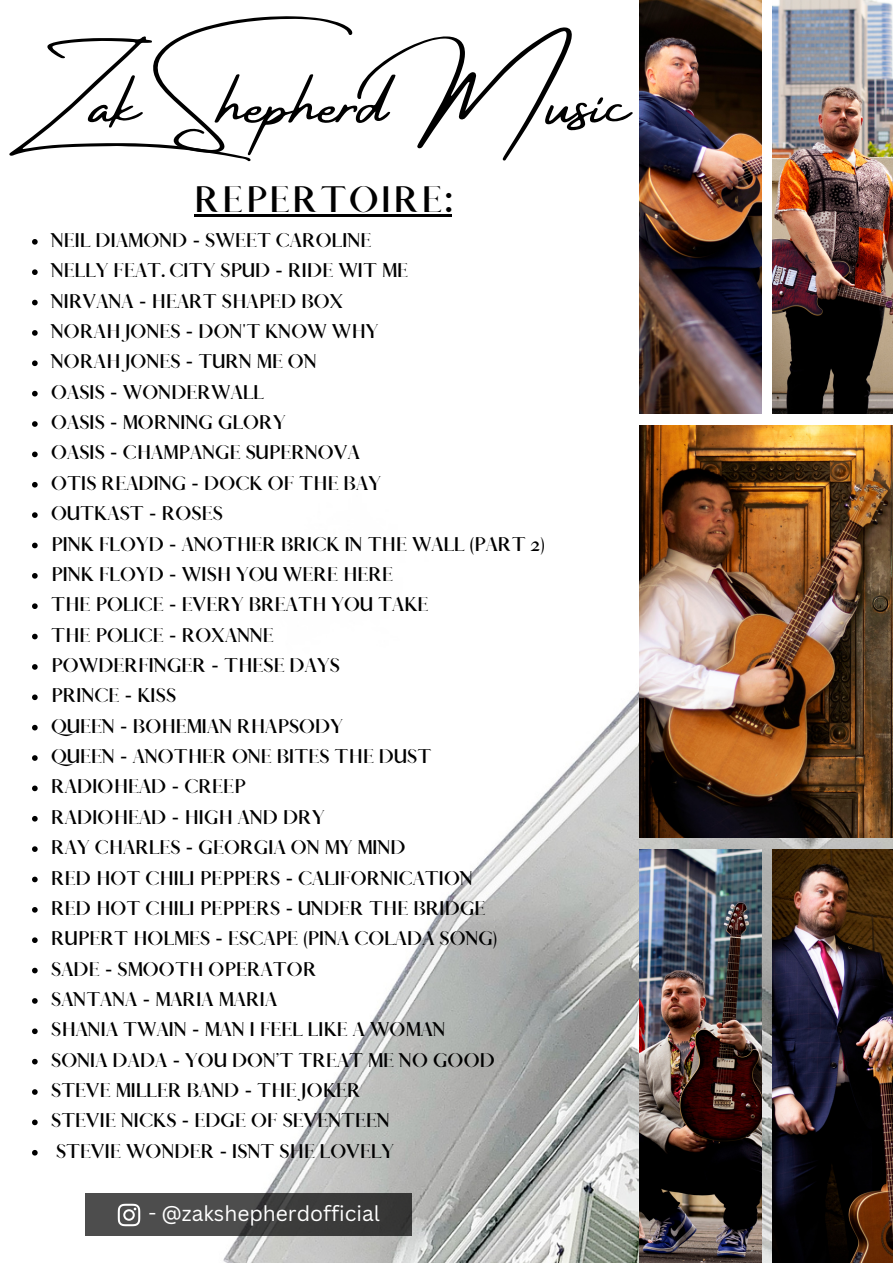
<style>
.page{position:relative;width:893px;height:1264px;background:#fff}
.page>*{position:absolute;margin:0;border:0;box-sizing:border-box;transform-origin:0 0}
.t1{font:72.45px "Amsterdam Four";color:#000}
.t2{font:700 33.15px "Afrah";letter-spacing:.075em;color:#000}
.t3{font:21px "Canva Sans";color:#fff}
.t4{font:700 17.85px "Afrah";color:#000}
</style>
<div class="page">
<img style="left:33px;top:0;width:859px;height:1262px">
<img style="left:772px;top:0;width:120px;height:414px">
<img style="left:639px;top:849px;width:122px;height:413px">
<img style="left:639px;top:425px;width:253px;height:412px">
<img style="left:772px;top:849px;width:120px;height:413px">
<img style="left:639px;top:0;width:122px;height:414px">
<div style="left:85px;top:1193px;width:327px;height:42px;background:linear-gradient(to right,#535353,#343434)"></div>
<svg style="left:118px;top:1203px;width:22px;height:23px"></svg>
<svg style="left:32px;top:239px;width:6px;height:6px"></svg>
<svg style="left:32px;top:269px;width:6px;height:6px"></svg>
<svg style="left:32px;top:300px;width:6px;height:5px"></svg>
<svg style="left:32px;top:330px;width:6px;height:6px"></svg>
<svg style="left:32px;top:360px;width:6px;height:6px"></svg>
<svg style="left:32px;top:391px;width:6px;height:5px"></svg>
<svg style="left:32px;top:421px;width:6px;height:6px"></svg>
<svg style="left:32px;top:451px;width:6px;height:6px"></svg>
<svg style="left:32px;top:482px;width:6px;height:5px"></svg>
<svg style="left:32px;top:512px;width:6px;height:6px"></svg>
<svg style="left:32px;top:542px;width:6px;height:6px"></svg>
<svg style="left:32px;top:573px;width:6px;height:5px"></svg>
<svg style="left:32px;top:603px;width:6px;height:6px"></svg>
<svg style="left:32px;top:633px;width:6px;height:6px"></svg>
<svg style="left:32px;top:664px;width:6px;height:5px"></svg>
<svg style="left:32px;top:694px;width:6px;height:6px"></svg>
<svg style="left:32px;top:724px;width:6px;height:6px"></svg>
<svg style="left:32px;top:755px;width:6px;height:5px"></svg>
<svg style="left:32px;top:785px;width:6px;height:6px"></svg>
<svg style="left:32px;top:816px;width:6px;height:5px"></svg>
<svg style="left:32px;top:846px;width:6px;height:6px"></svg>
<svg style="left:32px;top:876px;width:6px;height:6px"></svg>
<svg style="left:32px;top:907px;width:6px;height:5px"></svg>
<svg style="left:32px;top:937px;width:6px;height:6px"></svg>
<svg style="left:32px;top:967px;width:6px;height:6px"></svg>
<svg style="left:32px;top:998px;width:6px;height:5px"></svg>
<svg style="left:32px;top:1028px;width:6px;height:6px"></svg>
<svg style="left:32px;top:1058px;width:6px;height:6px"></svg>
<svg style="left:32px;top:1089px;width:6px;height:5px"></svg>
<svg style="left:32px;top:1119px;width:6px;height:6px"></svg>
<svg style="left:32px;top:1149px;width:6px;height:6px"></svg>
<hr style="left:194px;top:215px;width:257px;height:2px;background:#000">
<p class="t1" style="left:49px;top:63px;width:581px">Zak Shepherd Music</p>
<p class="t2" style="left:194px;top:179px;width:256px">REPERTOIRE:</p>
<p class="t4" style="left:51px;top:229px;width:322px">NEIL DIAMOND - SWEET CAROLINE</p>
<p class="t4" style="left:51px;top:259px;width:358px">NELLY FEAT. CITY SPUD - RIDE WIT ME</p>
<p class="t4" style="left:51px;top:289px;width:294px">NIRVANA - HEART SHAPED BOX</p>
<p class="t4" style="left:51px;top:320px;width:329px">NORAH JONES - DON'T KNOW WHY</p>
<p class="t4" style="left:51px;top:350px;width:267px">NORAH JONES - TURN ME ON</p>
<p class="t4" style="left:51px;top:381px;width:214px">OASIS - WONDERWALL</p>
<p class="t4" style="left:51px;top:411px;width:236px">OASIS - MORNING GLORY</p>
<p class="t4" style="left:51px;top:441px;width:310px">OASIS - CHAMPANGE SUPERNOVA</p>
<p class="t4" style="left:51px;top:472px;width:331px">OTIS READING - DOCK OF THE BAY</p>
<p class="t4" style="left:51px;top:502px;width:173px">OUTKAST - ROSES</p>
<p class="t4" style="left:51px;top:532px;width:494px">PINK FLOYD - ANOTHER BRICK IN THE WALL (PART 2)</p>
<p class="t4" style="left:51px;top:563px;width:343px">PINK FLOYD - WISH YOU WERE HERE</p>
<p class="t4" style="left:51px;top:593px;width:379px">THE POLICE - EVERY BREATH YOU TAKE</p>
<p class="t4" style="left:51px;top:623px;width:224px">THE POLICE - ROXANNE</p>
<p class="t4" style="left:51px;top:654px;width:290px">POWDERFINGER - THESE DAYS</p>
<p class="t4" style="left:51px;top:684px;width:126px">PRINCE - KISS</p>
<p class="t4" style="left:51px;top:714px;width:293px">QUEEN - BOHEMIAN RHAPSODY</p>
<p class="t4" style="left:51px;top:745px;width:381px">QUEEN - ANOTHER ONE BITES THE DUST</p>
<p class="t4" style="left:51px;top:775px;width:196px">RADIOHEAD - CREEP</p>
<p class="t4" style="left:51px;top:805px;width:275px">RADIOHEAD - HIGH AND DRY</p>
<p class="t4" style="left:51px;top:836px;width:356px">RAY CHARLES - GEORGIA ON MY MIND</p>
<p class="t4" style="left:51px;top:866px;width:423px">RED HOT CHILI PEPPERS - CALIFORNICATION</p>
<p class="t4" style="left:51px;top:896px;width:436px">RED HOT CHILI PEPPERS - UNDER THE BRIDGE</p>
<p class="t4" style="left:51px;top:927px;width:447px">RUPERT HOLMES - ESCAPE (PINA COLADA SONG)</p>
<p class="t4" style="left:51px;top:957px;width:267px">SADE - SMOOTH OPERATOR</p>
<p class="t4" style="left:51px;top:988px;width:227px">SANTANA - MARIA MARIA</p>
<p class="t4" style="left:51px;top:1018px;width:396px">SHANIA TWAIN - MAN I FEEL LIKE A WOMAN</p>
<p class="t4" style="left:51px;top:1048px;width:445px">SONIA DADA - YOU DON’T TREAT ME NO GOOD</p>
<p class="t4" style="left:51px;top:1079px;width:311px">STEVE MILLER BAND - THE JOKER</p>
<p class="t4" style="left:51px;top:1109px;width:340px">STEVIE NICKS - EDGE OF SEVENTEEN</p>
<p class="t4" style="left:56px;top:1139px;width:339px">STEVIE WONDER - ISNT SHE LOVELY</p>
<p class="t3" style="left:148px;top:1198px;width:233px">- @zakshepherdofficial</p>
</div>
